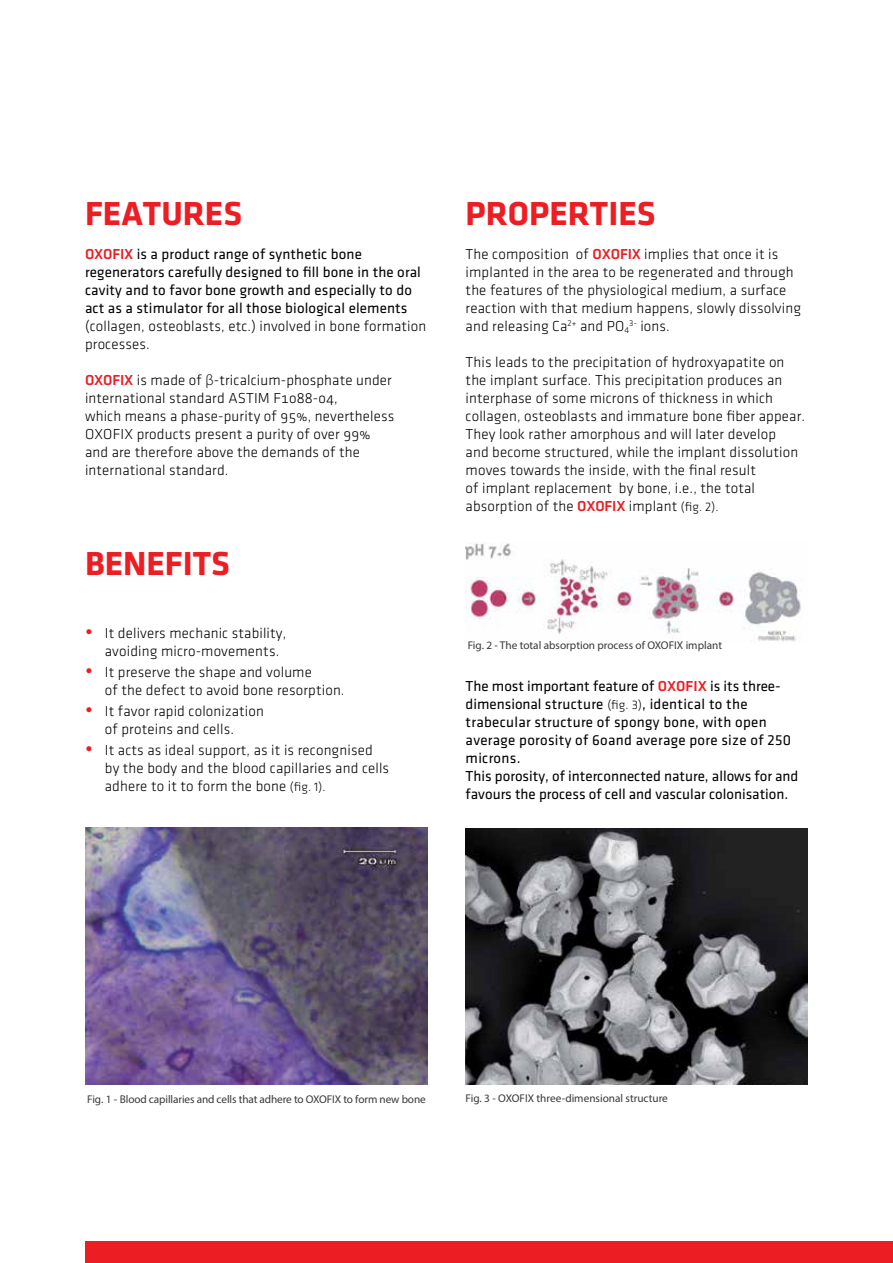
<style>
.page{position:relative;width:893px;height:1263px;background:#fff}
.page>*{position:absolute;margin:0;border:0;box-sizing:border-box;transform-origin:0 0}
.t1{font:700 34.5px "Klavika";color:#ed1d24}
.t2{font:300 15px/18px "Klavika";letter-spacing:.01em;color:#000}
.t3{font:15px/18px "Klavika";letter-spacing:.01em;color:#000}
.t4{font:15px/18px "Klavika Light OSTF";letter-spacing:.01em;color:#000}
.t5{font:11.25px "Myriad Pro";letter-spacing:-.005em;color:#383838}
.s1{font-family:"Klavika Medium TF";color:#ed1d24}
.s2{font-family:"Myriad Pro";font-weight:300}
.s3{font-weight:500;font-size:19.5px;color:#ed1d24}
.s4{font-size:12.75px}
.s5{font-family:"Klavika Medium TF";font-weight:400;color:#ed1d24}
.s6{font-weight:300;font-size:12.75px}
</style>
<div class="page">
<img style="left:85px;top:828px;width:343px;height:256px">
<div style="left:85px;top:1241px;width:808px;height:22px;background:#ed1d24"></div>
<img style="left:466px;top:543px;width:335px;height:99px">
<img style="left:466px;top:828px;width:342px;height:257px">
<h1 class="t1" style="left:85px;top:195px;width:159px">FEATURES</h1>
<p class="t3" style="left:85px;top:245px;width:337px"><span class="s1">OXOFIX</span> is a product range of synthetic bone regenerators carefully designed to fill bone in the oral cavity and to favor bone growth and especially to do act as a stimulator for all those biological elements</p>
<p class="t4" style="left:85px;top:317px;width:343px">(collagen, osteoblasts, etc.) involved in bone formation processes.</p>
<p class="t4" style="left:85px;top:371px;width:311px"><span class="s1">OXOFIX</span> is made of <span class="s2">β</span>-tricalcium-phosphate under international standard ASTIM F1o88-o4,<br>which means a phase-purity of 95%, nevertheless OXOFIX products present a purity of over 99% and are therefore above the demands of the international standard.</p>
<h1 class="t1" style="left:85px;top:544px;width:146px">BENEFITS</h1>
<p class="t2" style="left:105px;top:624px;width:183px;text-indent:-20px"><span class="s3">•</span> It delivers mechanic stability, avoiding micro-movements.</p>
<p class="t2" style="left:105px;top:663px;width:241px;text-indent:-20px"><span class="s3">•</span> It preserve the shape and volume<br>of the defect to avoid bone resorption.</p>
<p class="t2" style="left:105px;top:702px;width:161px;text-indent:-20px"><span class="s3">•</span> It favor rapid colonization of proteins and cells.</p>
<p class="t2" style="left:105px;top:741px;width:286px;text-indent:-20px"><span class="s3">•</span> It acts as ideal support, as it is recongnised by the body and the blood capillaries and cells adhere to it to form the bone <span class="s4">(fig. 1).</span></p>
<h1 class="t1" style="left:466px;top:195px;width:191px">PROPERTIES</h1>
<p class="t2" style="left:466px;top:245px;width:337px">The composition of <span class="s5">OXOFIX</span> implies that once it is implanted in the area to be regenerated and through the features of the physiological medium, a surface reaction with that medium happens, slowly dissolving and releasing Ca<sup>2+</sup> and PO<sub>4</sub><sup>3-</sup> ions.</p>
<p class="t2" style="left:466px;top:353px;width:341px">This leads to the precipitation of hydroxyapatite on the implant surface. This precipitation produces an interphase of some microns of thickness in which collagen, osteoblasts and immature bone fiber appear.<br>They look rather amorphous and will later develop<br>and become structured, while the implant dissolution moves towards the inside, with the final result<br>of implant replacement by bone, i.e., the total absorption of the <span class="s5">OXOFIX</span> implant <span class="s4">(fig. 2).</span></p>
<p class="t5" style="left:468px;top:638px;width:256px">Fig. 2 - The total absorption process of OXOFIX implant</p>
<p class="t3" style="left:466px;top:677px;width:334px">The most important feature of <span class="s1">OXOFIX</span> is its three&shy;dimensional structure <span class="s6">(fig. 3)</span>, identical to the trabecular structure of spongy bone, with open average porosity of 6oand average pore size of 250 microns.<br>This porosity, of interconnected nature, allows for and favours the process of cell and vascular colonisation.</p>
<p class="t5" style="left:87px;top:1092px;width:340px">Fig. 1 - Blood capillaries and cells that adhere to OXOFIX to form new bone</p>
<p class="t5" style="left:466px;top:1091px;width:204px">Fig. 3 - OXOFIX three-dimensional structure</p>
</div>
